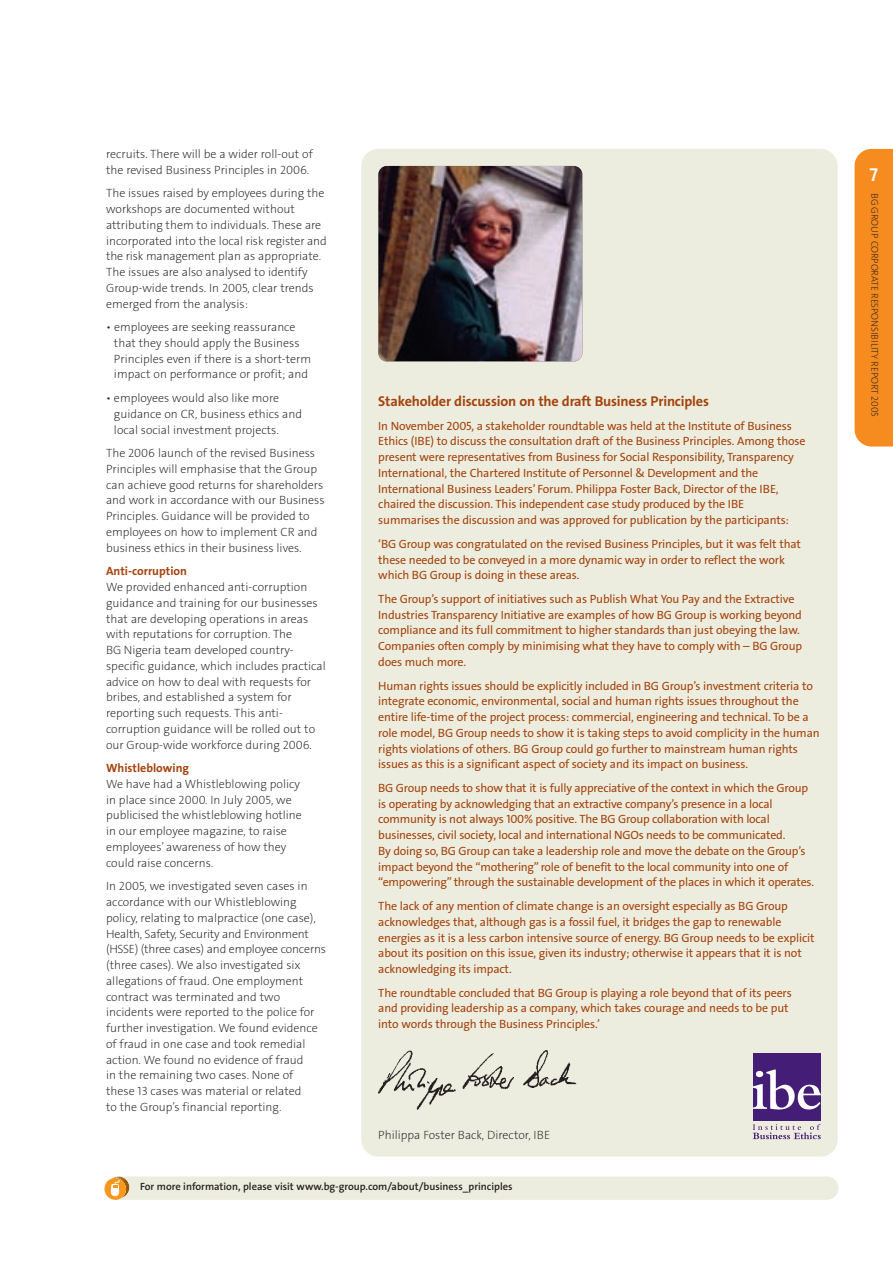
<style>
.page{position:relative;width:893px;height:1263px;background:#fff}
.page>*{position:absolute;margin:0;border:0;box-sizing:border-box;transform-origin:0 0}
.t1{font:600 18.75px "BG The Sans";color:#fff}
.t2{font:700 14.25px "BG The Sans";letter-spacing:-.01em;color:#a4430d}
.t3{font:12px/15.8px "BG The Sans";letter-spacing:-.01em;color:#a4430d}
.t4{font:200 12px/15.8px "BG The Sans";color:#231f20}
.t5{font:700 12px "BG The Sans";color:#a4430d}
.t6{font:600 10.5px "BG The Sans";color:#231f20}
.t7{font:200 9.75px "BG The Sans";letter-spacing:-.01em;color:#231f20}
</style>
<div class="page">
<div style="left:854px;top:149px;width:39px;height:298px;background:#f68b1f"></div>
<div style="left:361px;top:149px;width:476px;height:1008px;background:#ededdf;border-radius:17px"></div>
<img style="left:378px;top:166px;width:204px;height:196px;border-radius:9px">
<svg style="left:104px;top:1178px;width:22px;height:22px"></svg>
<div style="left:110px;top:1176px;width:728px;height:24px;background:#ededdf"></div>
<img style="left:378px;top:1050px;width:199px;height:60px">
<div style="left:753px;top:1053px;width:67px;height:68px;background:#441e76"></div>
<svg style="left:753px;top:1070px;width:68px;height:40px"></svg>
<svg style="left:753px;top:1124px;width:68px;height:15px"></svg>
<p class="t4" style="left:106px;top:147px;width:208px">recruits. There will be a wider roll-out of the revised Business Principles in 2006.</p>
<p class="t4" style="left:106px;top:186px;width:222px">The issues raised by employees during the workshops are documented without attributing them to individuals. These are incorporated into the local risk register and the risk management plan as appropriate.<br>The issues are also analysed to identify Group-wide trends. In 2005, clear trends emerged from the analysis:</p>
<p class="t4" style="left:114px;top:320px;width:199px;text-indent:-8px">• employees are seeking reassurance that they should apply the Business Principles even if there is a short-term impact on performance or profit; and</p>
<p class="t4" style="left:114px;top:391px;width:190px;text-indent:-8px">• employees would also like more guidance on CR, business ethics and local social investment projects.</p>
<p class="t4" style="left:106px;top:446px;width:220px">The 2006 launch of the revised Business Principles will emphasise that the Group can achieve good returns for shareholders and work in accordance with our Business Principles. Guidance will be provided to employees on how to implement CR and business ethics in their business lives.</p>
<p class="t5" style="left:106px;top:566px;width:82px">Anti-corruption</p>
<p class="t4" style="left:106px;top:580px;width:221px">We provided enhanced anti-corruption guidance and training for our businesses that are developing operations in areas with reputations for corruption. The<br>BG Nigeria team developed country&shy;specific guidance, which includes practical advice on how to deal with requests for bribes, and established a system for reporting such requests. This anti&shy;corruption guidance will be rolled out to our Group-wide workforce during 2006.</p>
<p class="t5" style="left:106px;top:763px;width:84px">Whistleblowing</p>
<p class="t4" style="left:106px;top:777px;width:197px">We have had a Whistleblowing policy in place since 2000. In July 2005, we publicised the whistleblowing hotline in our employee magazine, to raise employees’ awareness of how they could raise concerns.</p>
<p class="t4" style="left:106px;top:879px;width:222px">In 2005, we investigated seven cases in accordance with our Whistleblowing policy, relating to malpractice (one case), Health, Safety, Security and Environment (HSSE) (three cases) and employee concerns (three cases). We also investigated six allegations of fraud. One employment contract was terminated and two incidents were reported to the police for further investigation. We found evidence of fraud in one case and took remedial action. We found no evidence of fraud<br>in the remaining two cases. None of<br>these 13 cases was material or related<br>to the Group’s financial reporting.</p>
<p class="t2" style="left:378px;top:396px;width:332px">Stakeholder discussion on the draft Business Principles</p>
<p class="t3" style="left:378px;top:419px;width:429px">In November 2005, a stakeholder roundtable was held at the Institute of Business Ethics (IBE) to discuss the consultation draft of the Business Principles. Among those present were representatives from Business for Social Responsibility, Transparency International, the Chartered Institute of Personnel &amp; Development and the International Business Leaders’ Forum. Philippa Foster Back, Director of the IBE, chaired the discussion. This independent case study produced by the IBE summarises the discussion and was approved for publication by the participants:</p>
<p class="t3" style="left:378px;top:537px;width:424px">‘BG Group was congratulated on the revised Business Principles, but it was felt that these needed to be conveyed in a more dynamic way in order to reflect the work which BG Group is doing in these areas.</p>
<p class="t3" style="left:378px;top:592px;width:425px">The Group’s support of initiatives such as Publish What You Pay and the Extractive Industries Transparency Initiative are examples of how BG Group is working beyond compliance and its full commitment to higher standards than just obeying the law.<br>Companies often comply by minimising what they have to comply with – BG Group does much more.</p>
<p class="t3" style="left:378px;top:679px;width:443px">Human rights issues should be explicitly included in BG Group’s investment criteria to integrate economic, environmental, social and human rights issues throughout the entire life-time of the project process: commercial, engineering and technical. To be a role model, BG Group needs to show it is taking steps to avoid complicity in the human rights violations of others. BG Group could go further to mainstream human rights issues as this is a significant aspect of society and its impact on business.</p>
<p class="t3" style="left:378px;top:781px;width:437px">BG Group needs to show that it is fully appreciative of the context in which the Group is operating by acknowledging that an extractive company’s presence in a local community is not always 100% positive. The BG Group collaboration with local businesses, civil society, local and international NGOs needs to be communicated.<br>By doing so, BG Group can take a leadership role and move the debate on the Group’s impact beyond the “mothering” role of benefit to the local community into one of “empowering” through the sustainable development of the places in which it operates.</p>
<p class="t3" style="left:378px;top:899px;width:438px">The lack of any mention of climate change is an oversight especially as BG Group acknowledges that, although gas is a fossil fuel, it bridges the gap to renewable energies as it is a less carbon intensive source of energy. BG Group needs to be explicit about its position on this issue, given its industry; otherwise it appears that it is not acknowledging its impact.</p>
<p class="t3" style="left:378px;top:986px;width:415px">The roundtable concluded that BG Group is playing a role beyond that of its peers and providing leadership as a company, which takes courage and needs to be put into words through the Business Principles.’</p>
<p class="t4" style="left:378px;top:1128px;width:173px">Philippa Foster Back, Director, IBE</p>
<p class="t6" style="left:140px;top:1183px;width:374px">For more information, please visit www.bg-group.com/about/business_principles</p>
<h1 class="t1" style="left:869px;top:168px;width:10px">7</h1>
<p class="t7" style="left:878px;top:193px;width:225px;rotate:90deg">BG GROUP CORPORATE RESPONSIBILITY REPORT 2005</p>
</div>
